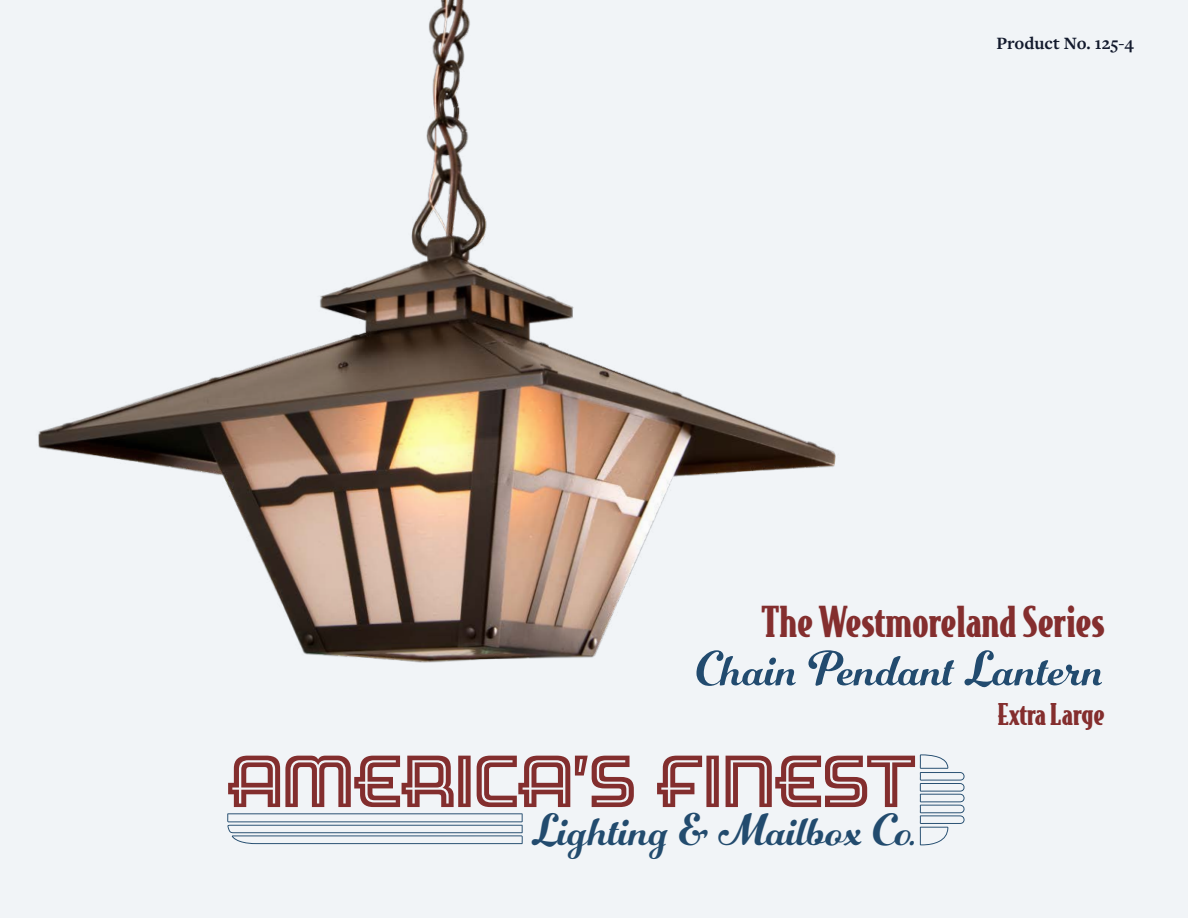
<style>
.page{position:relative;width:1188px;height:918px;background:#f1f4f7}
.page>*{position:absolute;margin:0;border:0;box-sizing:border-box;transform-origin:0 0}
.t1{font:70.8px "Hotel";letter-spacing:-.005em;color:#832e2e}
.t2{font:51px "Number Five Smooth";color:#224b6f}
.t3{font:46.95px "Number Five Smooth";color:#224b6e}
.t4{font:900 40.5px "Bodega Serif";color:#842e2e}
.t5{font:900 28.5px "Bodega Serif";color:#842e2e}
.t6{font:700 18px "Freight Text Pro";color:#131a2d}
</style>
<div class="page">
<svg style="left:920px;top:754px;width:45px;height:91px"></svg>
<img style="left:38px;top:0;width:798px;height:845px">
<p class="t6" style="left:996px;top:31px;width:139px">Product No. 125-4</p>
<p class="t4" style="left:762px;top:595px;width:344px">The Westmoreland Series</p>
<p class="t2" style="left:696px;top:638px;width:410px">Chain Pendant Lantern</p>
<h1 class="t1" style="left:227px;top:744px;width:691px">AMERICA’S FINEST</h1>
<p class="t3" style="left:532px;top:801px;width:386px">Lighting &amp; Mailbox Co.</p>
<p class="t5" style="left:998px;top:695px;width:108px">Extra Large</p>
</div>
